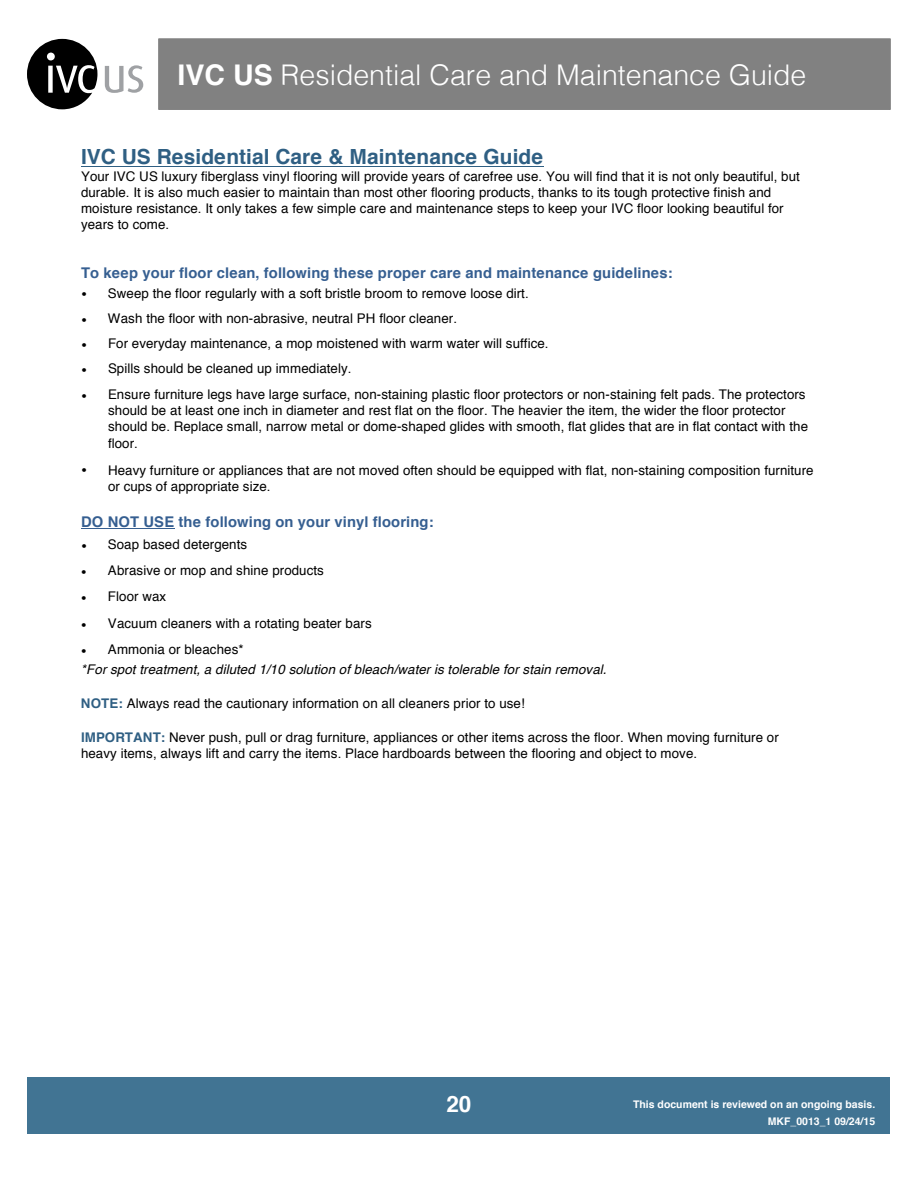
<style>
.page{position:relative;width:918px;height:1188px;background:#fff}
.page>*{position:absolute;margin:0;border:0;box-sizing:border-box;transform-origin:0 0}
.t1{font:300 28.5px "Helvetica";color:#fff}
.t2{font:700 22.5px "Helvetica";color:#fff}
.t3{font:700 20.85px "Helvetica";letter-spacing:.005em;color:#2f5f83}
.t4{font:700 14.7px "Helvetica";letter-spacing:.01em;color:#365f91}
.t5{font:13.35px/16.2px "Helvetica";letter-spacing:.005em;color:#000}
.t6{font:italic 13.35px/19.5px "Helvetica";letter-spacing:.005em;color:#000}
.t7{font:700 10.5px/16.5px "Helvetica";color:#fff;text-align:right}
.s1{font-weight:700}
.s2{font-style:normal}
.s3{font-weight:700;color:#2f5f83}
</style>
<div class="page">
<div style="left:158px;top:38px;width:733px;height:72px;background:#818181;border:1px solid #818181"></div>
<div style="left:28px;top:1078px;width:862px;height:56px;background:#417493"></div>
<svg style="left:27px;top:39px;width:70px;height:70px"></svg>
<svg style="left:105px;top:65px;width:38px;height:28px"></svg>
<hr style="left:81px;top:166px;width:463px;height:1px;background:#2f5f83">
<hr style="left:81px;top:529px;width:93px;height:1px;background:#365f91">
<h1 class="t1" style="left:178px;top:50px;width:630px"><span class="s1">IVC US</span> Residential Care and Maintenance Guide</h1>
<h3 class="t3" style="left:81px;top:140px;width:464px">IVC US Residential Care &amp; Maintenance Guide</h3>
<p class="t5" style="left:81px;top:168px;width:720px">Your IVC US luxury fiberglass vinyl flooring will provide years of carefree use. You will find that it is not only beautiful, but durable. It is also much easier to maintain than most other flooring products, thanks to its tough protective finish and moisture resistance. It only takes a few simple care and maintenance steps to keep your IVC floor looking beautiful for years to come.</p>
<p class="t4" style="left:81px;top:261px;width:593px">To keep your floor clean, following these proper care and maintenance guidelines:</p>
<p class="t5" style="left:81px;top:285px;width:449px">• Sweep the floor regularly with a soft bristle broom to remove loose dirt.</p>
<p class="t5" style="left:81px;top:310px;width:378px">• Wash the floor with non-abrasive, neutral PH floor cleaner.</p>
<p class="t5" style="left:81px;top:336px;width:469px">• For everyday maintenance, a mop moistened with warm water will suffice.</p>
<p class="t5" style="left:81px;top:361px;width:272px">• Spills should be cleaned up immediately.</p>
<p class="t5" style="left:108px;top:387px;width:702px;text-indent:-27px">• Ensure furniture legs have large surface, non-staining plastic floor protectors or non-staining felt pads. The protectors should be at least one inch in diameter and rest flat on the floor. The heavier the item, the wider the floor protector should be. Replace small, narrow metal or dome-shaped glides with smooth, flat glides that are in flat contact with the floor.</p>
<p class="t5" style="left:108px;top:462px;width:707px;text-indent:-27px">• Heavy furniture or appliances that are not moved often should be equipped with flat, non-staining composition furniture or cups of appropriate size.</p>
<p class="t4" style="left:81px;top:510px;width:354px">DO NOT USE the following on your vinyl flooring:</p>
<p class="t5" style="left:81px;top:536px;width:168px">• Soap based detergents</p>
<p class="t5" style="left:81px;top:563px;width:244px">• Abrasive or mop and shine products</p>
<p class="t5" style="left:81px;top:589px;width:87px">• Floor wax</p>
<p class="t5" style="left:81px;top:616px;width:292px">• Vacuum cleaners with a rotating beater bars</p>
<p class="t6" style="left:81px;top:640px;width:527px">• <span class="s2">Ammonia or bleaches*<br></span>*For spot treatment, a diluted 1/10 solution of bleach/water is tolerable for stain removal.</p>
<p class="t5" style="left:81px;top:696px;width:445px"><span class="s3">NOTE:</span> Always read the cautionary information on all cleaners prior to use!</p>
<p class="t5" style="left:81px;top:730px;width:699px"><span class="s3">IMPORTANT:</span> Never push, pull or drag furniture, appliances or other items across the floor. When moving furniture or heavy items, always lift and carry the items. Place hardboards between the flooring and object to move.</p>
<h2 class="t2" style="left:446px;top:1086px;width:27px">20</h2>
<p class="t7" style="left:633px;top:1097px;width:244px">This document is reviewed on an ongoing basis.<br>MKF_0013_1 09/24/15</p>
</div>
